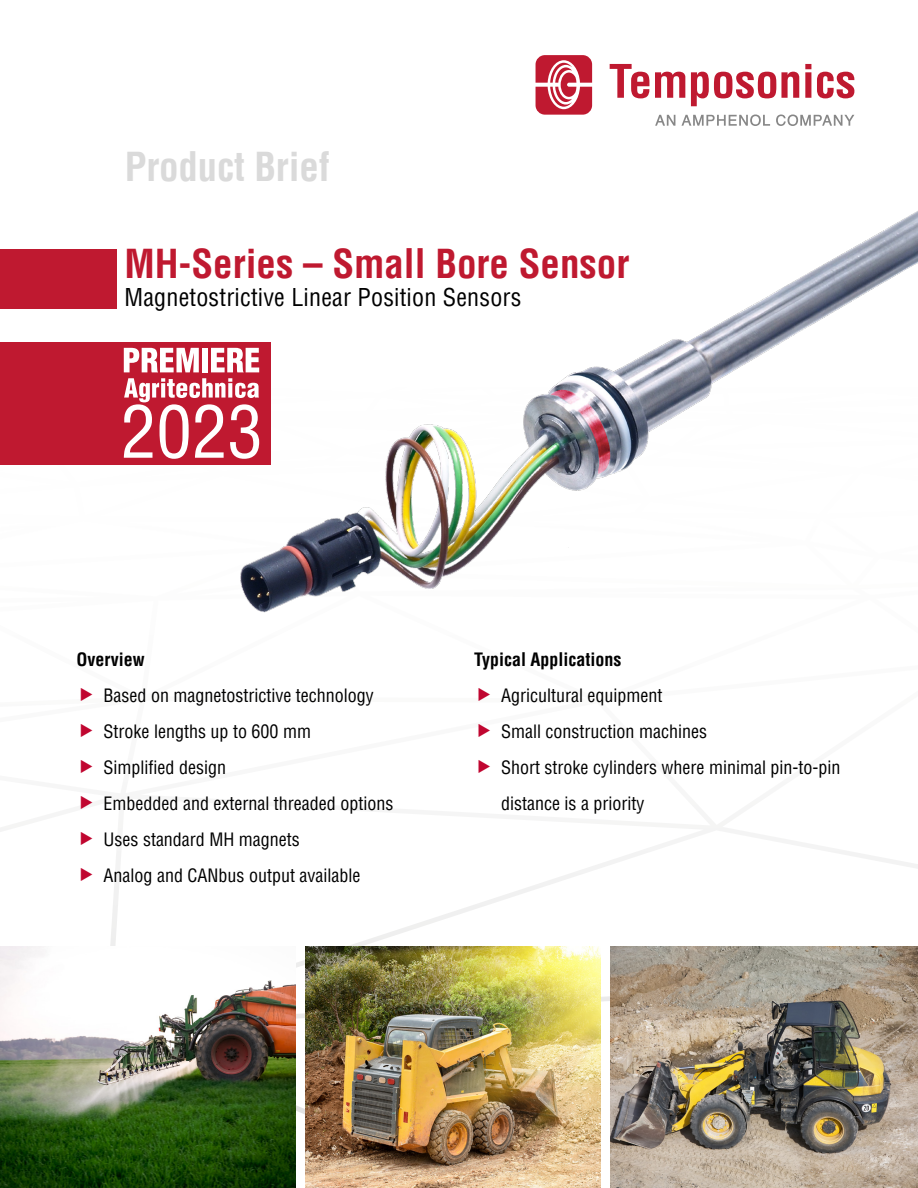
<style>
.page{position:relative;width:918px;height:1188px;background:#fff}
.page>*{position:absolute;margin:0;border:0;box-sizing:border-box;transform-origin:0 0}
.t1{font:700 condensed 39px "Helvetica LT Pro";color:#bf1930}
.t2{font:700 condensed 39px "Helvetica LT Pro";letter-spacing:-.005em;color:#dadada}
.t3{font:condensed 24px "Helvetica LT Pro";letter-spacing:.01em;color:#000}
.t4{font:condensed 18px/36px "Helvetica LT Pro";color:#000}
.t5{font:700 condensed 18px "Helvetica LT Pro";color:#000}
</style>
<div class="page">
<svg style="left:0;top:821px;width:918px;height:367px"></svg>
<img style="left:0;top:946px;width:295px;height:242px">
<img style="left:305px;top:946px;width:295px;height:242px">
<img style="left:611px;top:946px;width:307px;height:242px">
<img style="left:240px;top:211px;width:678px;height:402px">
<div style="left:0;top:342px;width:271px;height:123px;background:#bf1930"></div>
<svg style="left:124px;top:348px;width:75px;height:24px"></svg>
<div style="left:202px;top:348px;width:6px;height:24px;background:#fff"></div>
<svg style="left:211px;top:348px;width:48px;height:24px"></svg>
<svg style="left:124px;top:378px;width:135px;height:81px"></svg>
<div style="left:0;top:250px;width:116px;height:59px;background:#bf1930"></div>
<svg style="left:610px;top:64px;width:39px;height:34px"></svg>
<svg style="left:655px;top:72px;width:30px;height:26px"></svg>
<svg style="left:691px;top:72px;width:108px;height:34px"></svg>
<svg style="left:805px;top:64px;width:6px;height:34px"></svg>
<svg style="left:817px;top:72px;width:37px;height:26px"></svg>
<svg style="left:655px;top:115px;width:20px;height:11px"></svg>
<svg style="left:682px;top:115px;width:88px;height:11px"></svg>
<svg style="left:776px;top:115px;width:78px;height:11px"></svg>
<svg style="left:536px;top:55px;width:56px;height:60px"></svg>
<svg style="left:81px;top:832px;width:11px;height:13px"></svg>
<svg style="left:81px;top:868px;width:11px;height:13px"></svg>
<h1 class="t2" style="left:125px;top:141px;width:206px">Product Brief</h1>
<h1 class="t1" style="left:124px;top:237px;width:506px">MH-Series – Small Bore Sensor</h1>
<h2 class="t3" style="left:124px;top:283px;width:398px">Magnetostrictive Linear Position Sensors</h2>
<p class="t5" style="left:77px;top:647px;width:70px">Overview</p>
<p class="t4" style="left:104px;top:677px;width:291px">Based on magnetostrictive technology<br>Stroke lengths up to 600 mm<br>Simplified design<br>Embedded and external threaded options<br>Uses standard MH magnets<br>Analog and CANbus output available</p>
<p class="t5" style="left:474px;top:647px;width:149px">Typical Applications</p>
<p class="t4" style="left:501px;top:677px;width:341px">Agricultural equipment<br>Small construction machines<br>Short stroke cylinders where minimal pin-to-pin distance is a priority</p>
</div>
